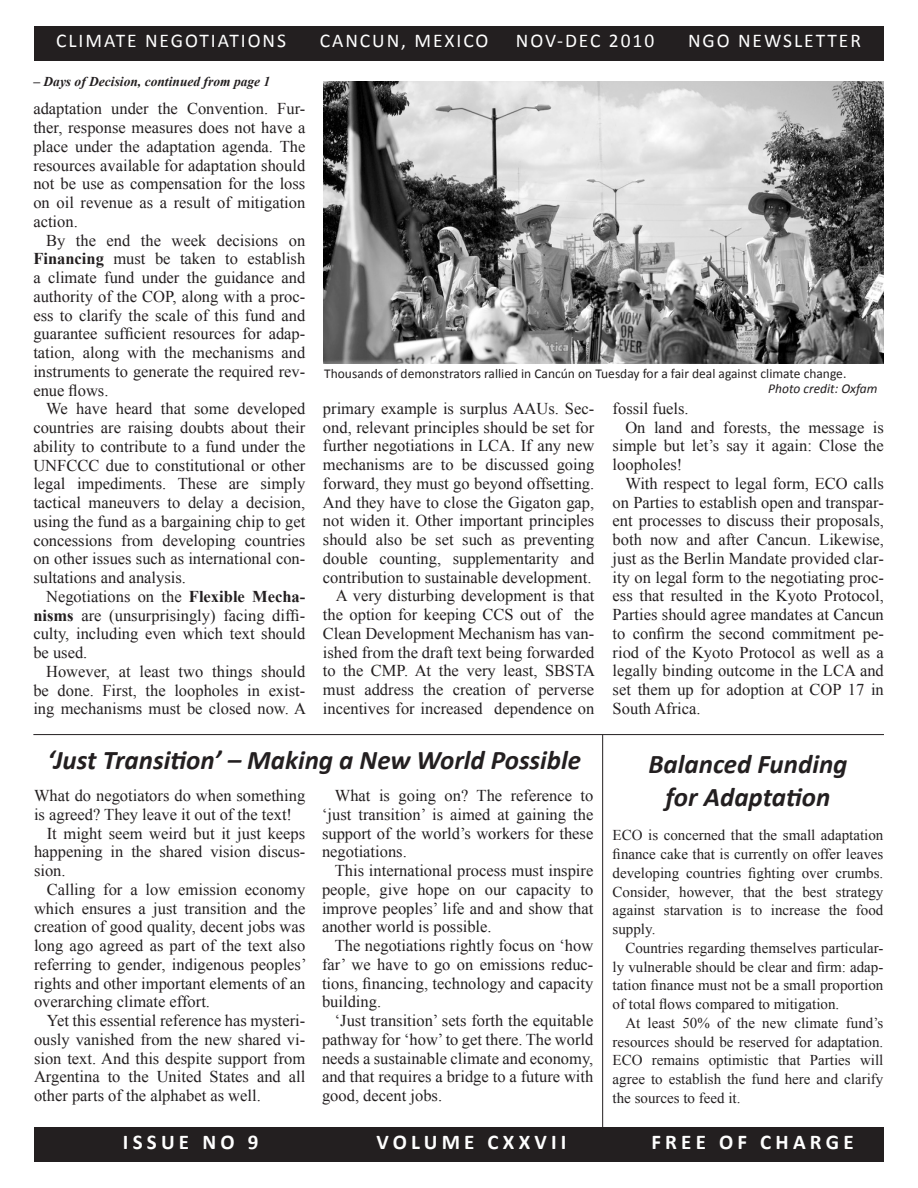
<style>
.page{position:relative;width:918px;height:1188px;background:#fff}
.page>*{position:absolute;margin:0;border:0;box-sizing:border-box;transform-origin:0 0}
.body_lede{font:italic 700 27px "Calibri";color:#231f20}
.t1{font:700 21px "Calibri";letter-spacing:.2em;color:#fff}
.t2{font:19.5px "Calibri";letter-spacing:.1em;color:#fff}
.body_large{font:16.5px/18.8px "Times New Roman";color:#231f20;text-align:justify}
.body_lede_large{font:16.5px/18.8px "Times New Roman";color:#231f20}
.body{font:15px/18.8px "Times New Roman";color:#231f20;text-align:justify}
.body_lede-2{font:15px/18.8px "Times New Roman";color:#231f20;text-align:justify}
.body_lede-3{font:13.5px "Calibri";color:#231f20}
.body-2{font:italic 700 13.5px "Times New Roman";color:#231f20}
.body_lede-4{font:italic 13.5px "Calibri";color:#231f20}
.s1{font-weight:700}
</style>
<div class="page">
<div style="left:34px;top:1128px;width:850px;height:34px;background:#231f20"></div>
<div style="left:34px;top:26px;width:850px;height:34px;background:#231f20"></div>
<img style="left:323px;top:82px;width:561px;height:282px">
<hr style="left:33px;top:734px;width:851px;height:1px;background:#231f20">
<hr style="left:602px;top:735px;width:1px;height:399px;background:#231f20">
<p class="t2" style="left:56px;top:29px;width:231px">CLIMATE NEGOTIATIONS</p>
<p class="t2" style="left:320px;top:29px;width:170px">CANCUN, MEXICO</p>
<p class="t2" style="left:516px;top:29px;width:140px">NOV-DEC 2010</p>
<p class="t2" style="left:688px;top:29px;width:174px">NGO NEWSLETTER</p>
<p class="body-2" style="left:33px;top:72px;width:238px">– Days of Decision, continued from page 1</p>
<p class="body_large" style="left:33px;top:99px;width:273px">adaptation under the Convention. Fur&shy;ther, response measures does not have a place under the adaptation agenda. The resources available for adaptation should not be use as compensation for the loss on oil revenue as a result of mitigation action.</p>
<p class="body_large" style="left:33px;top:230px;width:273px;text-indent:13px">By the end the week decisions on <span class="s1">Financing</span> must be taken to establish a climate fund under the guidance and authority of the COP, along with a proc&shy;ess to clarify the scale of this fund and guarantee sufficient resources for adap&shy;tation, along with the mechanisms and instruments to generate the required rev&shy;enue flows.</p>
<p class="body_large" style="left:33px;top:399px;width:273px;text-indent:13px">We have heard that some developed countries are raising doubts about their ability to contribute to a fund under the UNFCCC due to constitutional or other legal impediments. These are simply tactical maneuvers to delay a decision, using the fund as a bargaining chip to get concessions from developing countries on other issues such as international con&shy;sultations and analysis.</p>
<p class="body_large" style="left:33px;top:587px;width:273px;text-indent:13px">Negotiations on the <span class="s1">Flexible Mecha&shy;nisms</span> are (unsurprisingly) facing diffi&shy;culty, including even which text should be used.</p>
<p class="body_large" style="left:33px;top:662px;width:274px;text-indent:13px">However, at least two things should be done. First, the loopholes in exist&shy;ing mechanisms must be closed now. A</p>
<p class="body_lede-3" style="left:324px;top:365px;width:524px">Thousands of demonstrators rallied in Cancún on Tuesday for a fair deal against climate change.</p>
<p class="body_lede-4" style="left:768px;top:379px;width:111px">Photo credit: Oxfam</p>
<p class="body_large" style="left:323px;top:399px;width:273px">primary example is surplus AAUs. Sec&shy;ond, relevant principles should be set for further negotiations in LCA. If any new mechanisms are to be discussed going forward, they must go beyond offsetting.<br>And they have to close the Gigaton gap, not widen it. Other important principles should also be set such as preventing double counting, supplementarity and contribution to sustainable development.</p>
<p class="body_large" style="left:323px;top:586px;width:274px;text-indent:13px">A very disturbing development is that the option for keeping CCS out of the Clean Development Mechanism has van&shy;ished from the draft text being forwarded to the CMP. At the very least, SBSTA must address the creation of perverse incentives for increased dependence on</p>
<p class="body_large" style="left:613px;top:399px;width:78px">fossil fuels.</p>
<p class="body_large" style="left:613px;top:418px;width:273px;text-indent:13px">On land and forests, the message is simple but let’s say it again: Close the loopholes!</p>
<p class="body_large" style="left:613px;top:474px;width:273px;text-indent:13px">With respect to legal form, ECO calls on Parties to establish open and transpar&shy;ent processes to discuss their proposals, both now and after Cancun. Likewise, just as the Berlin Mandate provided clar&shy;ity on legal form to the negotiating proc&shy;ess that resulted in the Kyoto Protocol, Parties should agree mandates at Cancun to confirm the second commitment pe&shy;riod of the Kyoto Protocol as well as a legally binding outcome in the LCA and set them up for adoption at COP 17 in South Africa.</p>
<p class="body_lede" style="left:48px;top:743px;width:535px">‘Just Transition’ – Making a New World Possible</p>
<p class="body_lede_large" style="left:34px;top:786px;width:273px">What do negotiators do when something is agreed? They leave it out of the text!</p>
<p class="body_large" style="left:34px;top:824px;width:273px;text-indent:13px">It might seem weird but it just keeps happening in the shared vision discus&shy;sion.</p>
<p class="body_large" style="left:34px;top:880px;width:274px;text-indent:13px">Calling for a low emission economy which ensures a just transition and the creation of good quality, decent jobs was long ago agreed as part of the text also referring to gender, indigenous peoples’ rights and other important elements of an overarching climate effort.</p>
<p class="body_large" style="left:34px;top:1011px;width:273px;text-indent:13px">Yet this essential reference has mysteri&shy;ously vanished from the new shared vi&shy;sion text. And this despite support from Argentina to the United States and all other parts of the alphabet as well.</p>
<p class="body_large" style="left:322px;top:786px;width:273px;text-indent:13px">What is going on? The reference to ‘just transition’ is aimed at gaining the support of the world’s workers for these negotiations.</p>
<p class="body_large" style="left:322px;top:861px;width:273px;text-indent:13px">This international process must inspire people, give hope on our capacity to improve peoples’ life and and show that another world is possible.</p>
<p class="body_large" style="left:322px;top:936px;width:273px;text-indent:13px">The negotiations rightly focus on ‘how far’ we have to go on emissions reduc&shy;tions, financing, technology and capacity building.</p>
<p class="body_large" style="left:322px;top:1011px;width:273px;text-indent:13px">‘Just transition’ sets forth the equitable pathway for ‘how’ to get there. The world needs a sustainable climate and economy, and that requires a bridge to a future with good, decent jobs.</p>
<p class="body_lede" style="left:648px;top:747px;width:201px">Balanced Funding</p>
<p class="body_lede" style="left:666px;top:780px;width:166px">for Adaptation</p>
<p class="body_lede-2" style="left:613px;top:826px;width:272px">ECO is concerned that the small adaptation finance cake that is currently on offer leaves developing countries fighting over crumbs.<br>Consider, however, that the best strategy against starvation is to increase the food supply.</p>
<p class="body" style="left:613px;top:938px;width:272px;text-indent:13px">Countries regarding themselves particular&shy;ly vulnerable should be clear and firm: adap&shy;tation finance must not be a small proportion of total flows compared to mitigation.</p>
<p class="body" style="left:613px;top:1013px;width:272px;text-indent:13px">At least 50% of the new climate fund’s resources should be reserved for adaptation.<br>ECO remains optimistic that Parties will agree to establish the fund here and clarify the sources to feed it.</p>
<p class="t1" style="left:123px;top:1129px;width:137px">ISSUE NO 9</p>
<p class="t1" style="left:377px;top:1129px;width:191px">VOLUME CXXVII</p>
<p class="t1" style="left:651px;top:1129px;width:204px">FREE OF CHARGE</p>
</div>
